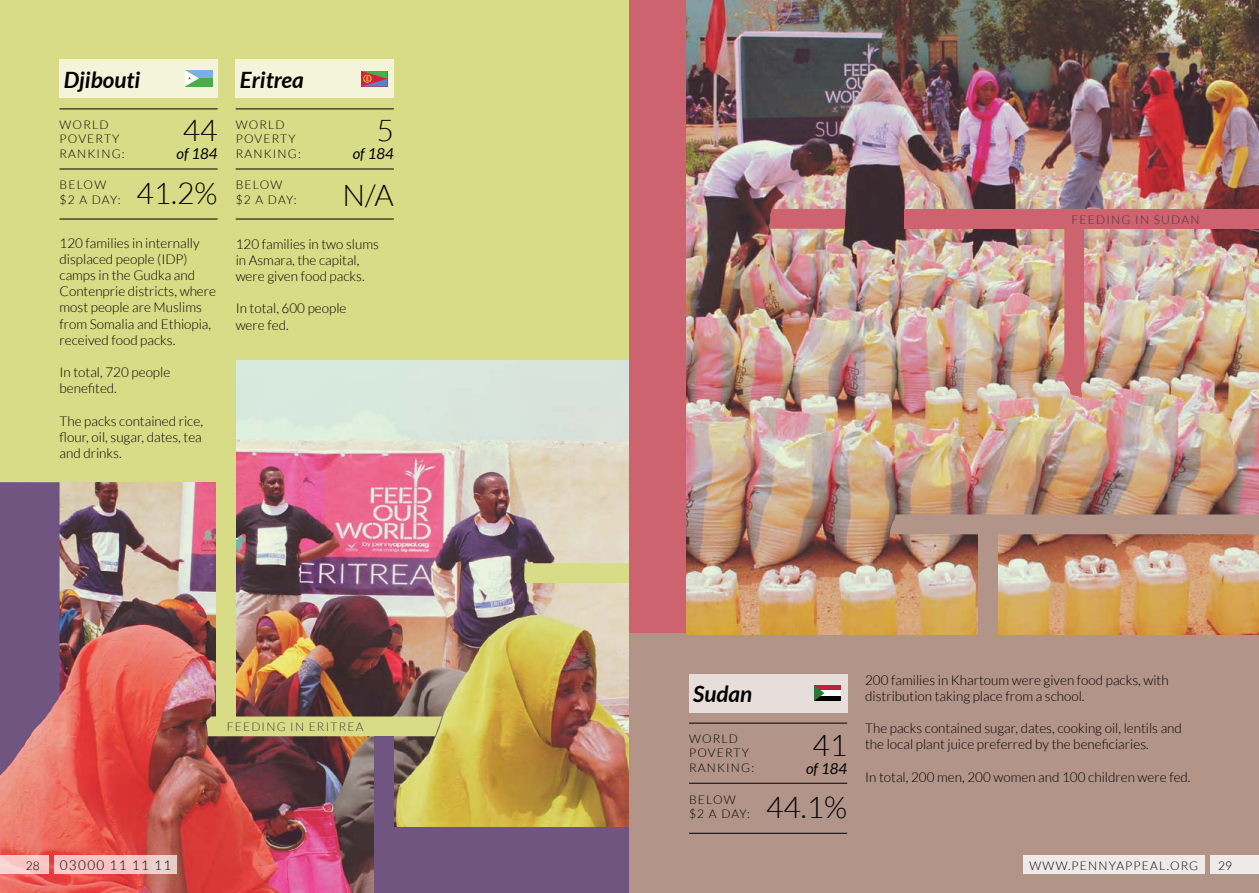
<style>
.page{position:relative;width:1259px;height:893px;background:#fff}
.page>*{position:absolute;margin:0;border:0;box-sizing:border-box;transform-origin:0 0}
.t1{font:300 30px "Lato";color:#000}
.t2{font:italic 700 22.5px "Lato";color:#000}
.t3{font:italic 15px "Lato";color:#000}
.t4{font:300 13.5px/16.2px "Lato";color:#000}
.t5{font:300 13.5px "Lato";letter-spacing:.1em;color:#000}
.t6{font:300 12px/14.4px "Lato";letter-spacing:.1em;color:#000}
.t7{font:300 12px "Lato";letter-spacing:.1em;color:#463339}
</style>
<div class="page">
<div style="left:0;top:0;width:629px;height:893px;background:#d8dc87"></div>
<img style="left:0;top:360px;width:630px;height:533px">
<div style="left:0;top:308px;width:236px;height:174px;background:#d8dc87"></div>
<div style="left:60px;top:60px;width:158px;height:38px;background:#f3f4da"></div>
<div style="left:236px;top:60px;width:158px;height:38px;background:#f3f4da"></div>
<svg style="left:361px;top:71px;width:26px;height:15px"></svg>
<div style="left:185px;top:70px;width:28px;height:8px;background:#7cb0df"></div>
<div style="left:185px;top:78px;width:28px;height:8px;background:#4bad48"></div>
<svg style="left:185px;top:70px;width:14px;height:16px"></svg>
<hr style="left:60px;top:169px;width:158px;height:1px;background:#000">
<hr style="left:236px;top:169px;width:158px;height:1px;background:#000">
<hr style="left:60px;top:219px;width:158px;height:1px;background:#000">
<hr style="left:236px;top:219px;width:158px;height:1px;background:#000">
<hr style="left:60px;top:109px;width:158px;height:1px;background:#000">
<hr style="left:236px;top:109px;width:158px;height:1px;background:#000">
<svg style="left:205px;top:716px;width:237px;height:20px"></svg>
<svg style="left:523px;top:563px;width:106px;height:20px"></svg>
<div style="left:374px;top:736px;width:20px;height:157px;background:#705580"></div>
<div style="left:216px;top:449px;width:20px;height:274px;background:#d8dc87"></div>
<div style="left:375px;top:827px;width:255px;height:66px;background:#705580"></div>
<svg style="left:0;top:482px;width:60px;height:317px;background:#875f7f"></svg>
<div style="left:630px;top:0;width:629px;height:893px;background:#b29489"></div>
<div style="left:689px;top:674px;width:158px;height:38px;background:#e7dedb"></div>
<div style="left:814px;top:685px;width:26px;height:5px;background:#c01f3e"></div>
<div style="left:814px;top:690px;width:26px;height:6px;background:#fff"></div>
<div style="left:814px;top:696px;width:26px;height:5px;background:#000"></div>
<svg style="left:814px;top:685px;width:10px;height:16px"></svg>
<hr style="left:689px;top:783px;width:158px;height:1px;background:#000">
<hr style="left:689px;top:833px;width:158px;height:1px;background:#000">
<hr style="left:689px;top:723px;width:158px;height:1px;background:#000">
<img style="left:686px;top:0;width:573px;height:635px">
<div style="left:904px;top:209px;width:355px;height:20px;background:#cd636f"></div>
<svg style="left:889px;top:514px;width:370px;height:20px"></svg>
<svg style="left:769px;top:209px;width:76px;height:20px;background:#cb636e"></svg>
<svg style="left:1064px;top:229px;width:20px;height:168px;background:#cd6772"></svg>
<div style="left:629px;top:0;width:57px;height:632px;background:#cd636f"></div>
<div style="left:977px;top:534px;width:20px;height:102px;background:#b29489"></div>
<div style="left:1210px;top:855px;width:49px;height:19px;background:#efe9e7"></div>
<div style="left:0;top:855px;width:49px;height:19px;background:linear-gradient(to right,#f9d2d0,#f7c3c1)"></div>
<div style="left:1023px;top:855px;width:181px;height:19px;background:#efe9e7"></div>
<div style="left:54px;top:855px;width:123px;height:19px;background:linear-gradient(to right,#fac1c1,#eccecb)"></div>
<h2 class="t2" style="left:64px;top:67px;width:78px">Djibouti</h2>
<h2 class="t2" style="left:240px;top:67px;width:65px">Eritrea</h2>
<p class="t6" style="left:60px;top:117px;width:67px">WORLD<br>POVERTY<br>RANKING:</p>
<p class="t6" style="left:236px;top:117px;width:67px">WORLD<br>POVERTY<br>RANKING:</p>
<p class="t6" style="left:60px;top:178px;width:63px">BELOW $2 A DAY:</p>
<p class="t6" style="left:236px;top:178px;width:63px">BELOW $2 A DAY:</p>
<h1 class="t1" style="left:183px;top:114px;width:36px">44</h1>
<p class="t3" style="left:177px;top:145px;width:43px">of 184</p>
<h1 class="t1" style="left:376px;top:114px;width:19px">5</h1>
<p class="t3" style="left:353px;top:145px;width:43px">of 184</p>
<h1 class="t1" style="left:136px;top:177px;width:83px">41.2%</h1>
<h1 class="t1" style="left:342px;top:179px;width:53px">N/A</h1>
<p class="t4" style="left:60px;top:235px;width:158px">120 families in internally displaced people (IDP) camps in the Gudka and<br>Contenprie districts, where most people are Muslims from Somalia and Ethiopia, received food packs.</p>
<p class="t4" style="left:60px;top:364px;width:112px">In total, 720 people benefited.</p>
<p class="t4" style="left:60px;top:413px;width:145px;text-align:justify">The packs contained rice, flour, oil, sugar, dates, tea and drinks.</p>
<p class="t4" style="left:236px;top:236px;width:145px">120 families in two slums in Asmara, the capital, were given food packs.</p>
<p class="t4" style="left:236px;top:301px;width:112px">In total, 600 people were fed.</p>
<p class="t7" style="left:227px;top:720px;width:138px">FEEDING IN ERITREA</p>
<p class="t7" style="left:1071px;top:213px;width:129px">FEEDING IN SUDAN</p>
<h2 class="t2" style="left:693px;top:681px;width:61px">Sudan</h2>
<p class="t6" style="left:689px;top:732px;width:67px">WORLD<br>POVERTY<br>RANKING:</p>
<p class="t6" style="left:689px;top:792px;width:63px">BELOW $2 A DAY:</p>
<h1 class="t1" style="left:812px;top:729px;width:36px">41</h1>
<p class="t3" style="left:806px;top:760px;width:43px">of 184</p>
<h1 class="t1" style="left:766px;top:791px;width:83px">44.1%</h1>
<p class="t4" style="left:865px;top:672px;width:305px">200 families in Khartoum were given food packs, with distribution taking place from a school.</p>
<p class="t4" style="left:865px;top:720px;width:318px">The packs contained sugar, dates, cooking oil, lentils and the local plant juice preferred by the beneficiaries.</p>
<p class="t4" style="left:865px;top:769px;width:327px">In total, 200 men, 200 women and 100 children were fed.</p>
<p class="t6" style="left:26px;top:858px;width:15px">28</p>
<p class="t5" style="left:60px;top:858px;width:113px">03000 11 11 11</p>
<p class="t6" style="left:1029px;top:858px;width:170px">WWW.PENNYAPPEAL.ORG</p>
<p class="t6" style="left:1218px;top:858px;width:15px">29</p>
</div>
